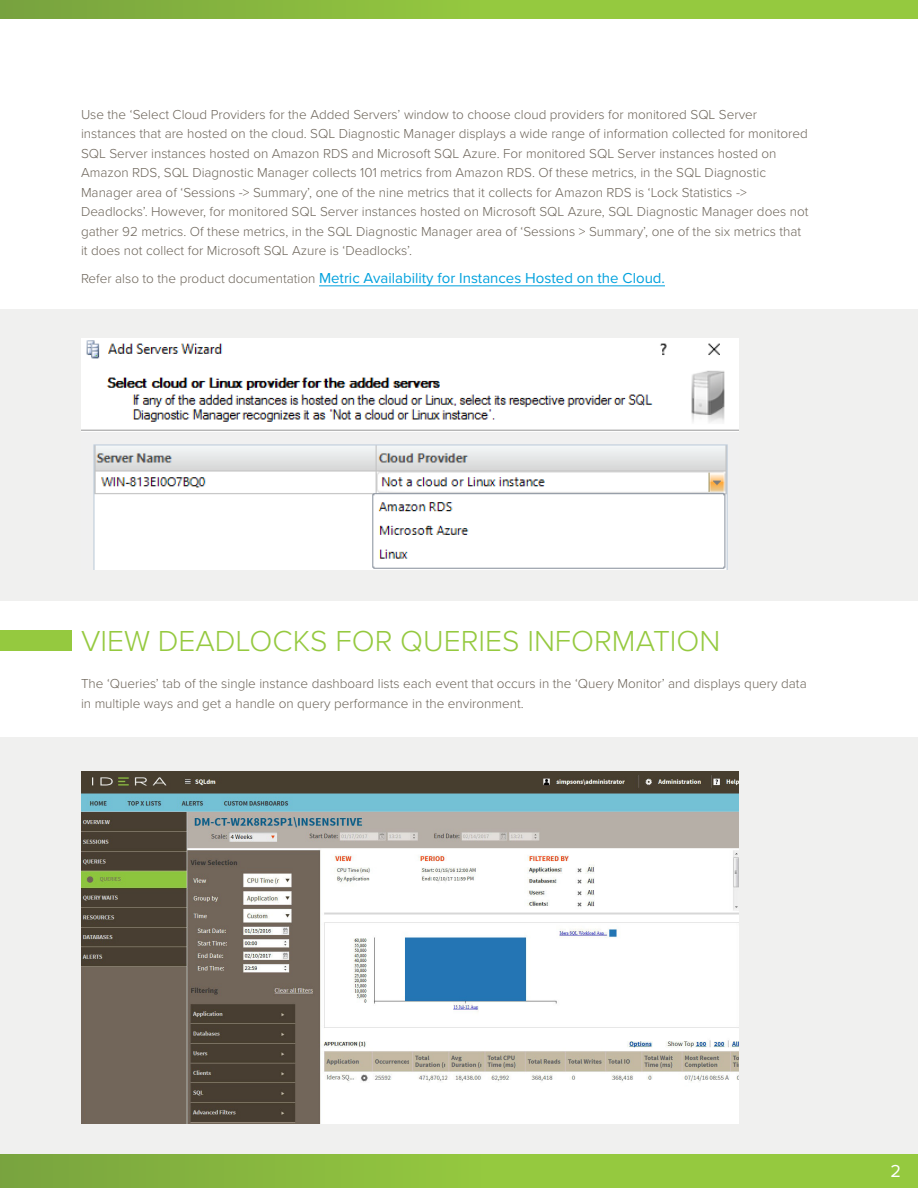
<style>
.page{position:relative;width:918px;height:1188px;background:#fff}
.page>*{position:absolute;margin:0;border:0;box-sizing:border-box;transform-origin:0 0}
.t1{font:300 30px "Proxima Nova";color:#95c93f}
.t2{font:18px "Proxima Nova";color:#fff}
.Body_Copy_15_Light_B{font:15px "Proxima Nova";color:#00a1dd}
.Body_Copy_15_Light_B-2{font:300 13.5px/19.5px "Proxima Nova";color:#6d655a}
.s1{font-weight:300;font-size:13.5px;color:#6d655a}
</style>
<div class="page">
<div style="left:0;top:309px;width:918px;height:291px;background:#f0f0ef"></div>
<div style="left:0;top:737px;width:918px;height:451px;background:#f0f0ef"></div>
<svg style="left:0;top:18px;width:918px;height:1px"></svg>
<img style="left:81px;top:338px;width:657px;height:231px">
<hr style="left:319px;top:285px;width:346px;height:1px;background:#00a1dd">
<img style="left:81px;top:771px;width:657px;height:353px">
<div style="left:0;top:630px;width:72px;height:20px;background:#95c93f"></div>
<div style="left:0;top:1155px;width:918px;height:33px;background:linear-gradient(to right,#7fac3f,#9cd23f)"></div>
<div style="left:0;top:0;width:918px;height:18px;background:linear-gradient(to right,#7eaa3f,#9cd33f)"></div>
<p class="Body_Copy_15_Light_B-2" style="left:81px;top:104px;width:729px">Use the ‘Select Cloud Providers for the Added Servers’ window to choose cloud providers for monitored SQL Server instances that are hosted on the cloud. SQL Diagnostic Manager displays a wide range of information collected for monitored SQL Server instances hosted on Amazon RDS and Microsoft SQL Azure. For monitored SQL Server instances hosted on Amazon RDS, SQL Diagnostic Manager collects 101 metrics from Amazon RDS. Of these metrics, in the SQL Diagnostic Manager area of ‘Sessions -&gt; Summary’, one of the nine metrics that it collects for Amazon RDS is ‘Lock Statistics -&gt; Deadlocks’. However, for monitored SQL Server instances hosted on Microsoft SQL Azure, SQL Diagnostic Manager does not gather 92 metrics. Of these metrics, in the SQL Diagnostic Manager area of ‘Sessions &gt; Summary’, one of the six metrics that it does not collect for Microsoft SQL Azure is ‘Deadlocks’.</p>
<p class="Body_Copy_15_Light_B" style="left:81px;top:267px;width:586px"><span class="s1">Refer also to the product documentation</span> Metric Availability for Instances Hosted on the Cloud.</p>
<p class="t1" style="left:81px;top:619px;width:641px">VIEW DEADLOCKS FOR QUERIES INFORMATION</p>
<p class="Body_Copy_15_Light_B-2" style="left:81px;top:673px;width:727px">The ‘Queries’ tab of the single instance dashboard lists each event that occurs in the ‘Query Monitor’ and displays query data in multiple ways and get a handle on query performance in the environment.</p>
<p class="t2" style="left:890px;top:1157px;width:12px">2</p>
</div>
